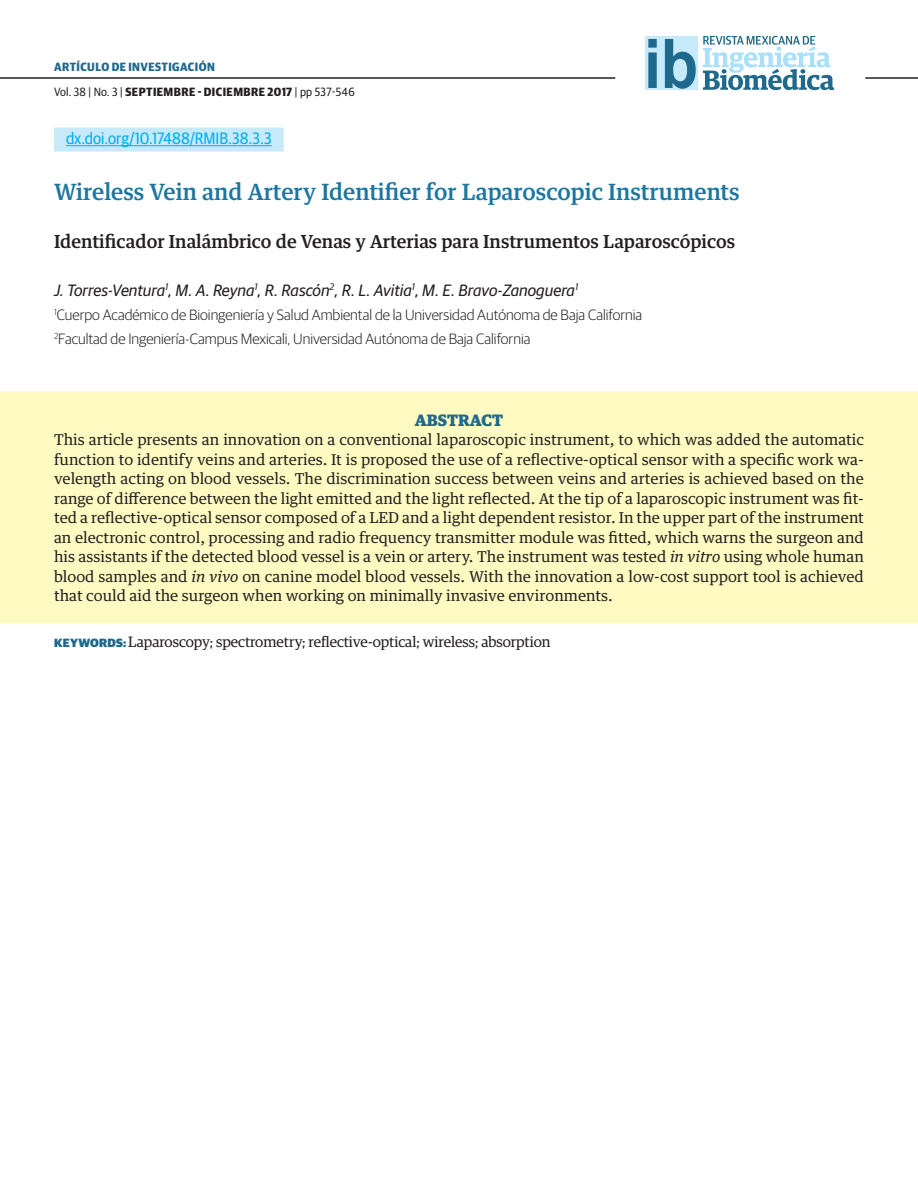
<style>
.page{position:relative;width:918px;height:1188px;background:#fff}
.page>*{position:absolute;margin:0;border:0;box-sizing:border-box;transform-origin:0 0}
.t1{font:700 68.4px "Arial Narrow";color:#1e698c;scale:1.08 1}
.Cabeza_Art_Inv_-EN{font:500 22.5px "Guardian Egyptian Text";color:#1c77a0}
.Sub_Cabeza_Art_Inv{font:500 18px "Guardian Egyptian Text";color:#231f20}
.Art_Inv_Autor{font:italic 16.5px "Guardian Sans";color:#231f20}
.Clave_DOI{font:16.5px "Guardian Sans Narrow";color:#00aeef}
.Art_Inv_Resumen_Cabe{font:700 16.5px "Guardian Egyp";color:#1e698c}
.Art_Inv_Resumen_-EN{font:15px/19.5px "Guardian Egyptian Text";color:#231f20;text-align:justify}
.Art_Inv_Autor-2{font:300 15px "Guardian Sans";color:#231f20}
.Art_Inv_Autor_Datos{font:300 15px "Guardian Sans";color:#231f20}
.Keywords{font:15px "Guardian Egyptian";color:#231f20}
.t2{font:700 12px/24.8px "Guardian Sans Narrow";letter-spacing:.04em;color:#231f20}
.s1{color:#1e698c}
.s2{font-weight:400}
.s3{font-style:italic}
.s4{font-family:"Guardian Sans";font-weight:900;font-size:12px;color:#1e698c}
</style>
<div class="page">
<hr style="left:0;top:77px;width:615px;height:2px;background:#231f20">
<hr style="left:865px;top:77px;width:53px;height:2px;background:#231f20">
<div style="left:645px;top:36px;width:52px;height:54px;background:#c6eafa"></div>
<svg style="left:703px;top:36px;width:131px;height:54px"></svg>
<div style="left:54px;top:128px;width:230px;height:24px;background:#c6eafa"></div>
<hr style="left:66px;top:145px;width:206px;height:1px;background:#00aeef">
<div style="left:0;top:392px;width:918px;height:231px;background:#fffac1"></div>
<p class="t2" style="left:54px;top:53px;width:303px"><span class="s1">ARTÍCULO DE INVESTIGACIÓN<br></span><span class="s2">Vol. 38 | No. 3 |</span> SEPTIEMBRE - DICIEMBRE 2017 <span class="s2">| pp 537-546</span></p>
<h1 class="t1" style="left:644px;top:12px;width:52px">ib</h1>
<p class="Clave_DOI" style="left:66px;top:127px;width:207px">dx.doi.org/10.17488/RMIB.38.3.3</p>
<p class="Cabeza_Art_Inv_-EN" style="left:54px;top:173px;width:687px">Wireless Vein and Artery Identifier for Laparoscopic Instruments</p>
<p class="Sub_Cabeza_Art_Inv" style="left:54px;top:226px;width:683px">Identificador Inalámbrico de Venas y Arterias para Instrumentos Laparoscópicos</p>
<p class="Art_Inv_Autor" style="left:54px;top:278px;width:526px">J. Torres-Ventura<sup>1</sup>, M. A. Reyna<sup>1</sup>, R. Rascón<sup>2</sup>, R. L. Avitia<sup>1</sup>, M. E. Bravo-Zanoguera<sup>1</sup></p>
<p class="Art_Inv_Autor-2" style="left:54px;top:304px;width:590px"><sup>1</sup>Cuerpo Académico de Bioingeniería y Salud Ambiental de la Universidad Autónoma de Baja California</p>
<p class="Art_Inv_Autor_Datos" style="left:54px;top:328px;width:478px"><sup>2</sup>Facultad de Ingeniería-Campus Mexicali, Universidad Autónoma de Baja California</p>
<p class="Art_Inv_Resumen_Cabe" style="left:415px;top:407px;width:90px">ABSTRACT</p>
<p class="Art_Inv_Resumen_-EN" style="left:54px;top:429px;width:812px">This article presents an innovation on a conventional laparoscopic instrument, to which was added the automatic function to identify veins and arteries. It is proposed the use of a reflective-optical sensor with a specific work wa&shy;velength acting on blood vessels. The discrimination success between veins and arteries is achieved based on the range of difference between the light emitted and the light reflected. At the tip of a laparoscopic instrument was fit&shy;ted a reflective-optical sensor composed of a LED and a light dependent resistor. In the upper part of the instrument an electronic control, processing and radio frequency transmitter module was fitted, which warns the surgeon and his assistants if the detected blood vessel is a vein or artery. The instrument was tested <span class="s3">in vitro</span> using whole human blood samples and <span class="s3">in vivo</span> on canine model blood vessels. With the innovation a low-cost support tool is achieved that could aid the surgeon when working on minimally invasive environments.</p>
<p class="Keywords" style="left:54px;top:632px;width:498px"><span class="s4">KEYWORDS:</span> Laparoscopy; spectrometry; reflective-optical; wireless; absorption</p>
</div>
